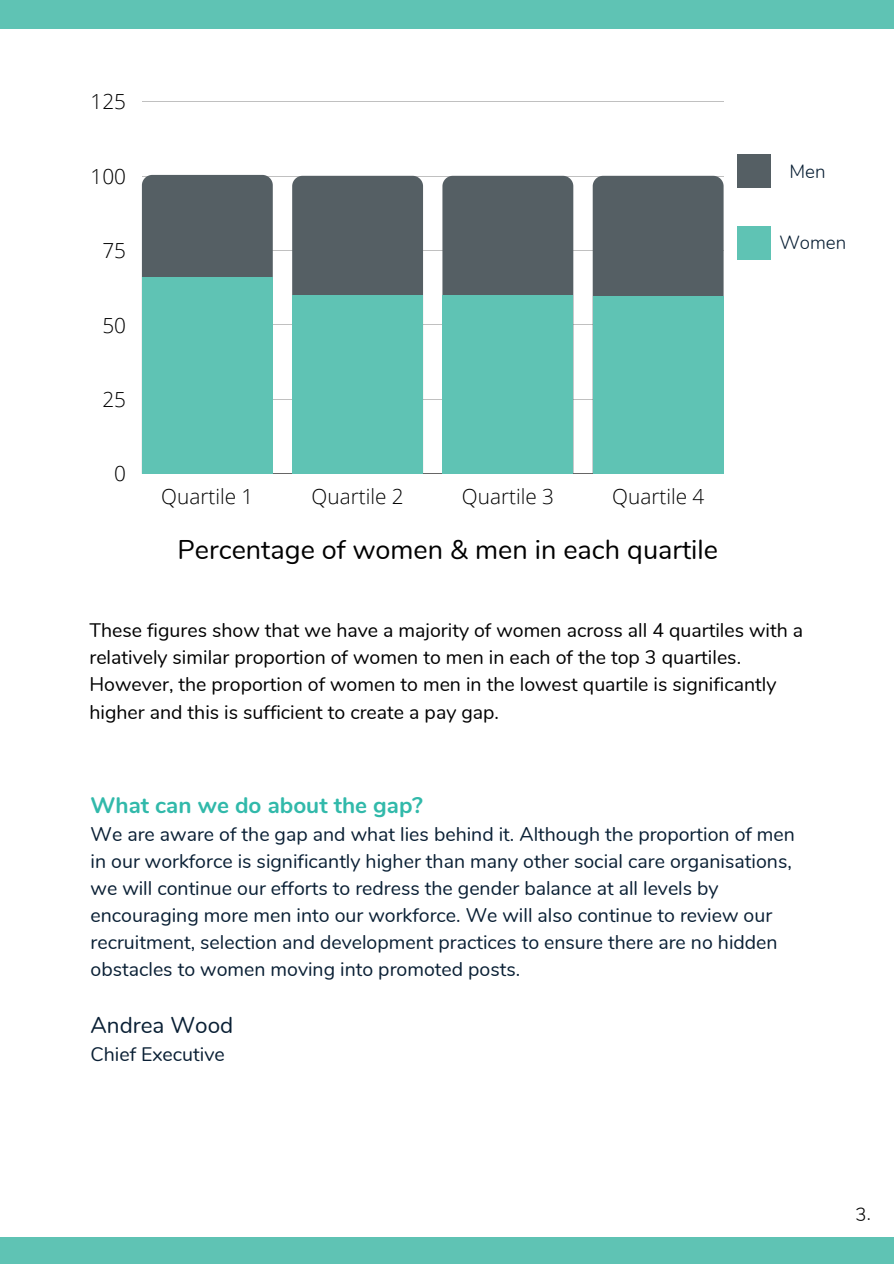
<style>
.page{position:relative;width:894px;height:1264px;background:#fff}
.page>*{position:absolute;margin:0;border:0;box-sizing:border-box;transform-origin:0 0}
.t1{font:27px "Nunito";color:#000}
.t2{font:700 22.5px "Nunito";color:#31b9aa}
.t3{font:22.5px "Nunito";color:#091f34}
.t4{font:300 20.7px "Open Sans";color:#000}
.t5{font:19.5px/27px "Nunito";color:#091f34}
.t6{font:19.5px/27px "Nunito";color:#000}
.t7{font:300 18.75px "Nunito";color:#091f34}
</style>
<div class="page">
<div style="left:0;top:1237px;width:893px;height:26px;background:#5fc3b4"></div>
<div style="left:0;top:0;width:893px;height:29px;background:#5fc3b4"></div>
<hr style="left:142px;top:101px;width:581px;height:1px;background:#000">
<hr style="left:142px;top:176px;width:581px;height:1px;background:#000">
<hr style="left:142px;top:250px;width:581px;height:1px;background:#000">
<hr style="left:142px;top:324px;width:581px;height:1px;background:#000">
<hr style="left:142px;top:399px;width:581px;height:1px;background:#000">
<hr style="left:142px;top:473px;width:581px;height:1px;background:#000">
<div style="left:142px;top:175px;width:131px;height:102px;background:#555f64"></div>
<div style="left:292px;top:176px;width:131px;height:119px;background:#555f64"></div>
<div style="left:442px;top:176px;width:131px;height:119px;background:#555f64"></div>
<div style="left:592px;top:176px;width:131px;height:120px;background:#555f64"></div>
<div style="left:142px;top:277px;width:131px;height:197px;background:#5fc3b4"></div>
<div style="left:292px;top:295px;width:131px;height:179px;background:#5fc3b4"></div>
<div style="left:442px;top:295px;width:131px;height:179px;background:#5fc3b4"></div>
<div style="left:592px;top:296px;width:131px;height:178px;background:#5fc3b4"></div>
<div style="left:737px;top:154px;width:34px;height:34px;background:#555f64"></div>
<div style="left:737px;top:226px;width:34px;height:34px;background:#5fc3b4"></div>
<p class="t4" style="left:91px;top:87px;width:37px">125</p>
<p class="t4" style="left:91px;top:161px;width:37px">100</p>
<p class="t4" style="left:102px;top:236px;width:25px">75</p>
<p class="t4" style="left:102px;top:310px;width:25px">50</p>
<p class="t4" style="left:102px;top:385px;width:25px">25</p>
<p class="t4" style="left:114px;top:459px;width:13px">0</p>
<p class="t4" style="left:161px;top:482px;width:94px">Quartile 1</p>
<p class="t4" style="left:311px;top:482px;width:94px">Quartile 2</p>
<p class="t4" style="left:462px;top:482px;width:94px">Quartile 3</p>
<p class="t4" style="left:612px;top:482px;width:94px">Quartile 4</p>
<p class="t1" style="left:177px;top:532px;width:542px">Percentage of women &amp; men in each quartile</p>
<p class="t7" style="left:789px;top:158px;width:38px">Men</p>
<p class="t7" style="left:779px;top:230px;width:68px">Women</p>
<p class="t6" style="left:89px;top:617px;width:715px">These figures show that we have a majority of women across all 4 quartiles with a relatively similar proportion of women to men in each of the top 3 quartiles.<br>However, the proportion of women to men in the lowest quartile is significantly higher and this is sufficient to create a pay gap.</p>
<p class="t2" style="left:90px;top:790px;width:334px">What can we do about the gap?</p>
<p class="t5" style="left:90px;top:821px;width:705px">We are aware of the gap and what lies behind it. Although the proportion of men in our workforce is significantly higher than many other social care organisations, we will continue our efforts to redress the gender balance at all levels by encouraging more men into our workforce. We will also continue to review our recruitment, selection and development practices to ensure there are no hidden obstacles to women moving into promoted posts.</p>
<p class="t3" style="left:90px;top:1009px;width:144px">Andrea Wood</p>
<p class="t5" style="left:90px;top:1040px;width:136px">Chief Executive</p>
</div>
